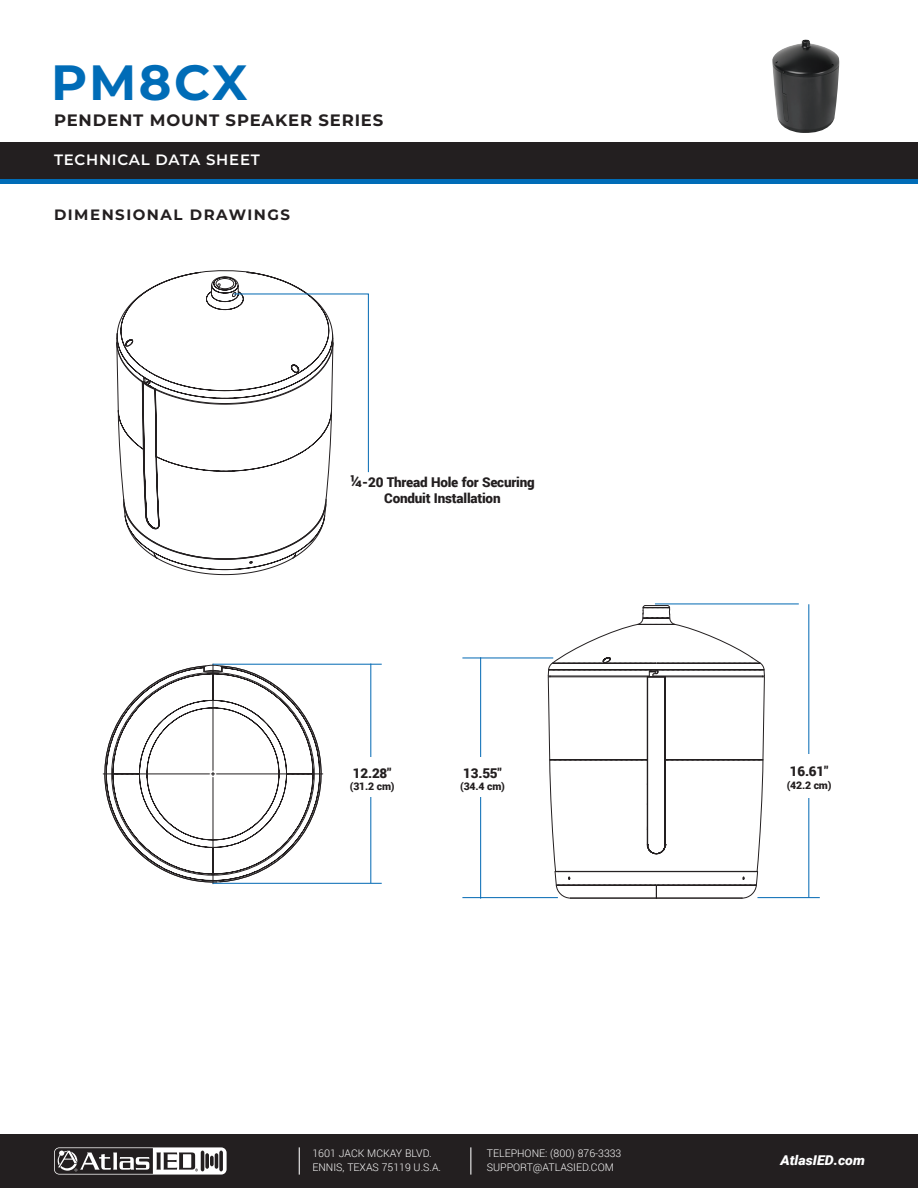
<style>
.page{position:relative;width:918px;height:1188px;background:#fff}
.page>*{position:absolute;margin:0;border:0;box-sizing:border-box;transform-origin:0 0}
.t1{font:700 49.5px "Montserrat";letter-spacing:.045em;color:#006cb7}
.t2{font:700 16.5px "Montserrat";letter-spacing:.05em;color:#231f20}
.t3{font:700 15px "Montserrat";letter-spacing:.1em;color:#231f20}
.t4{font:600 15px "Montserrat";letter-spacing:.05em;color:#fff}
.Image_Caption{font:900 13.5px/16.2px "Roboto";letter-spacing:-.015em;color:#231f20;text-align:center}
.t5{font:italic 900 13.5px "Roboto";color:#fff;scale:1.05 1}
.t6{font:300 10.5px/13.5px "Roboto";color:#fff}
.Image_Caption-2{font:900 10.5px "Roboto";letter-spacing:-.015em;color:#231f20}
.s1{font-size:16.5px}
</style>
<div class="page">
<div style="left:0;top:1134px;width:918px;height:54px;background:#231f20"></div>
<svg style="left:54px;top:1147px;width:173px;height:28px"></svg>
<svg style="left:299px;top:1147px;width:1px;height:28px"></svg>
<svg style="left:470px;top:1147px;width:1px;height:28px"></svg>
<div style="left:0;top:142px;width:918px;height:5px;background:#231f20"></div>
<div style="left:0;top:178px;width:918px;height:6px;background:#006cb7"></div>
<div style="left:0;top:143px;width:918px;height:36px;background:#231f20"></div>
<img style="left:772px;top:40px;width:67px;height:93px">
<svg style="left:102px;top:665px;width:223px;height:219px"></svg>
<hr style="left:213px;top:777px;width:1px;height:107px;background:#231f20">
<hr style="left:103px;top:774px;width:106px;height:1px;background:#231f20">
<hr style="left:213px;top:664px;width:1px;height:106px;background:#231f20">
<hr style="left:217px;top:774px;width:106px;height:1px;background:#231f20">
<hr style="left:571px;top:898px;width:85px;height:1px;background:#231f20">
<hr style="left:656px;top:898px;width:86px;height:1px;background:#231f20">
<svg style="left:548px;top:605px;width:217px;height:293px"></svg>
<svg style="left:116px;top:270px;width:253px;height:305px"></svg>
<hr style="left:213px;top:664px;width:169px;height:1px;background:#0168b3">
<hr style="left:655px;top:604px;width:144px;height:1px;background:#0168b3">
<hr style="left:462px;top:658px;width:91px;height:1px;background:#0168b3">
<hr style="left:213px;top:883px;width:169px;height:1px;background:#0168b3">
<hr style="left:757px;top:897px;width:63px;height:1px;background:#0168b3">
<hr style="left:462px;top:897px;width:96px;height:1px;background:#0168b3">
<hr style="left:370px;top:664px;width:1px;height:219px;background:#0168b3">
<hr style="left:808px;top:604px;width:1px;height:293px;background:#0168b3">
<hr style="left:480px;top:657px;width:1px;height:242px;background:#0168b3">
<div style="left:339px;top:757px;width:66px;height:39px;background:#fff"></div>
<div style="left:450px;top:757px;width:65px;height:40px;background:#fff"></div>
<div style="left:776px;top:754px;width:66px;height:43px;background:#fff"></div>
<h1 class="t1" style="left:51px;top:47px;width:198px">PM8CX</h1>
<h2 class="t2" style="left:54px;top:108px;width:331px">PENDENT MOUNT SPEAKER SERIES</h2>
<h3 class="t4" style="left:54px;top:149px;width:207px">TECHNICAL DATA SHEET</h3>
<p class="t3" style="left:54px;top:204px;width:238px">DIMENSIONAL DRAWINGS</p>
<p class="Image_Caption" style="left:350px;top:474px;width:186px"><span class="s1">¼</span> -20 Thread Hole for Securing<br>Conduit Installation</p>
<p class="Image_Caption" style="left:353px;top:764px;width:40px">12.28"</p>
<p class="Image_Caption-2" style="left:350px;top:779px;width:46px">(31.2 cm)</p>
<p class="Image_Caption" style="left:463px;top:764px;width:40px">13.55"</p>
<p class="Image_Caption-2" style="left:460px;top:779px;width:46px">(34.4 cm)</p>
<p class="t6" style="left:312px;top:1147px;width:130px">1601 JACK MCKAY BLVD.<br>ENNIS, TEXAS 75119 U.S.A.</p>
<p class="t6" style="left:487px;top:1147px;width:136px">TELEPHONE: (800) 876-3333<br>SUPPORT@ATLASIED.COM</p>
<p class="Image_Caption" style="left:790px;top:763px;width:40px">16.61"</p>
<p class="Image_Caption-2" style="left:787px;top:778px;width:46px">(42.2 cm)</p>
<p class="t5" style="left:780px;top:1151px;width:82px">AtlasIED.com</p>
</div>
